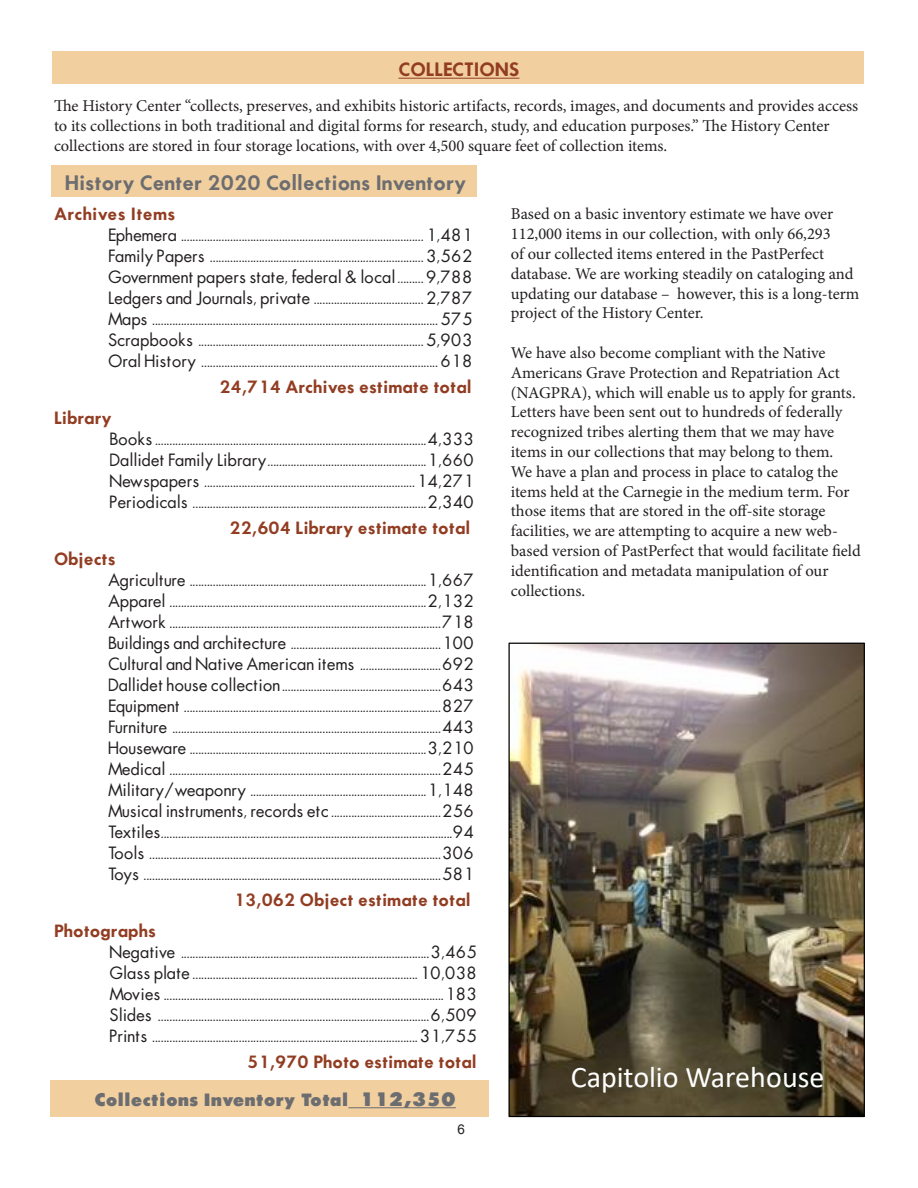
<style>
.page{position:relative;width:918px;height:1188px;background:#fff}
.page>*{position:absolute;margin:0;border:0;box-sizing:border-box;transform-origin:0 0}
.t1{font:30px "Calibri";color:#fff}
.t2{font:600 19.5px "Futura ICG";color:#6c6d70}
.Graphic_Title{font:600 18px "Futura ICG";color:#923d22}
.t3{font:16.5px "Futura ICG";color:#231f20}
.t4{font:16.5px/19.8px "Minion Pro";color:#231f20}
.t5{font:600 16.5px "Futura ICG";color:#923d22}
.t6{font:800 16.5px "Futura ICG";color:#6c6d70}
.t7{font:600 16.5px "Futura ICG";letter-spacing:.02em;color:#923d22}
.t8{font:13.5px "Arial";color:#231f20}
.s1{font-size:18px}
</style>
<div class="page">
<div style="left:53px;top:51px;width:811px;height:33px;background:#f1cf9f"></div>
<div style="left:51px;top:165px;width:425px;height:32px;background:#f1cf9f"></div>
<div style="left:51px;top:1080px;width:438px;height:37px;background:#f1cf9f"></div>
<hr style="left:399px;top:78px;width:120px;height:1px;background:#923d22">
<img style="left:510px;top:645px;width:353px;height:470px">
<hr style="left:348px;top:1108px;width:108px;height:1px;background:#6c6d70">
<p class="Graphic_Title" style="left:399px;top:57px;width:122px">COLLECTIONS</p>
<p class="t4" style="left:54px;top:96px;width:806px">The History Center “collects, preserves, and exhibits historic artifacts, records, images, and documents and provides access to its collections in both traditional and digital forms for research, study, and education purposes.” The History Center collections are stored in four storage locations, with over 4,500 square feet of collection items.</p>
<p class="t2" style="left:65px;top:170px;width:403px">History Center 2020 Collections Inventory</p>
<p class="t7" style="left:54px;top:203px;width:123px">Archives Items</p>
<p class="t3" style="left:108px;top:224px;width:366px">Ephemera ....................................................................................1,481</p>
<p class="t3" style="left:108px;top:245px;width:366px">Family Papers ..........................................................................3,562</p>
<p class="t3" style="left:108px;top:266px;width:366px">Government papers state, federal &amp; local .........9,788</p>
<p class="t3" style="left:108px;top:287px;width:366px">Ledgers and Journals, private ......................................2,787</p>
<p class="t3" style="left:108px;top:308px;width:366px">Maps ...................................................................................................575</p>
<p class="t3" style="left:108px;top:329px;width:366px">Scrapbooks ..............................................................................5,903</p>
<p class="t3" style="left:108px;top:350px;width:366px">Oral History ..................................................................................618</p>
<p class="t5" style="left:219px;top:376px;width:254px">24,714 Archives estimate total</p>
<p class="t5" style="left:54px;top:407px;width:59px">Library</p>
<p class="t3" style="left:110px;top:428px;width:366px">Books ..............................................................................................4,333</p>
<p class="t3" style="left:110px;top:449px;width:366px">Dallidet Family Library.......................................................1,660</p>
<p class="t3" style="left:110px;top:470px;width:366px">Newspapers .........................................................................14,271</p>
<p class="t3" style="left:110px;top:491px;width:366px">Periodicals .................................................................................2,340</p>
<p class="t5" style="left:229px;top:517px;width:243px">22,604 Library estimate total</p>
<p class="t5" style="left:54px;top:548px;width:63px">Objects</p>
<p class="t3" style="left:108px;top:569px;width:367px">Agriculture ..................................................................................1,667</p>
<p class="t3" style="left:108px;top:590px;width:368px">Apparel .........................................................................................2,132</p>
<p class="t3" style="left:108px;top:611px;width:367px">Artwork ..............................................................................................718</p>
<p class="t3" style="left:108px;top:632px;width:367px">Buildings and architecture ....................................................100</p>
<p class="t3" style="left:108px;top:653px;width:367px">Cultural and Native American items ............................692</p>
<p class="t3" style="left:108px;top:674px;width:367px">Dallidet house collection.......................................................643</p>
<p class="t3" style="left:108px;top:695px;width:367px">Equipment .........................................................................................827</p>
<p class="t3" style="left:108px;top:716px;width:367px">Furniture .............................................................................................443</p>
<p class="t3" style="left:108px;top:737px;width:368px">Houseware ..................................................................................3,210</p>
<p class="t3" style="left:108px;top:758px;width:367px">Medical ..............................................................................................245</p>
<p class="t3" style="left:108px;top:779px;width:368px">Military/weaponry .............................................................1,148</p>
<p class="t3" style="left:108px;top:800px;width:367px">Musical instruments, records etc ......................................256</p>
<p class="t3" style="left:108px;top:821px;width:368px">Textiles.....................................................................................................94</p>
<p class="t3" style="left:108px;top:842px;width:367px">Tools .....................................................................................................306</p>
<p class="t3" style="left:108px;top:863px;width:367px">Toys .......................................................................................................581</p>
<p class="t5" style="left:234px;top:889px;width:239px">13,062 Object estimate total</p>
<p class="t5" style="left:54px;top:920px;width:104px">Photographs</p>
<p class="t3" style="left:110px;top:941px;width:369px">Negative ......................................................................................3,465</p>
<p class="t3" style="left:110px;top:962px;width:369px">Glass plate ..............................................................................10,038</p>
<p class="t3" style="left:110px;top:983px;width:369px">Movies .................................................................................................183</p>
<p class="t3" style="left:110px;top:1004px;width:369px">Slides ..............................................................................................6,509</p>
<p class="t3" style="left:110px;top:1025px;width:369px">Prints ............................................................................................31,755</p>
<p class="t5" style="left:247px;top:1051px;width:231px">51,970 Photo estimate total</p>
<p class="t6" style="left:94px;top:1088px;width:363px">Collections Inventory Total <span class="s1">112,350</span></p>
<p class="t8" style="left:458px;top:1120px;width:9px">6</p>
<p class="t4" style="left:511px;top:204px;width:350px">Based on a basic inventory estimate we have over 112,000 items in our collection, with only 66,293<br>of our collected items entered in the PastPerfect database. We are working steadily on cataloging and updating our database – however, this is a long-term project of the History Center.</p>
<p class="t4" style="left:511px;top:343px;width:346px">We have also become compliant with the Native Americans Grave Protection and Repatriation Act (NAGPRA), which will enable us to apply for grants.<br>Letters have been sent out to hundreds of federally recognized tribes alerting them that we may have items in our collections that may belong to them.</p>
<p class="t4" style="left:511px;top:462px;width:351px">We have a plan and process in place to catalog the items held at the Carnegie in the medium term. For those items that are stored in the off-site storage facilities, we are attempting to acquire a new web&shy;based version of PastPerfect that would facilitate field identification and metadata manipulation of our collections.</p>
<p class="t1" style="left:571px;top:1056px;width:255px">Capitolio Warehouse</p>
</div>
